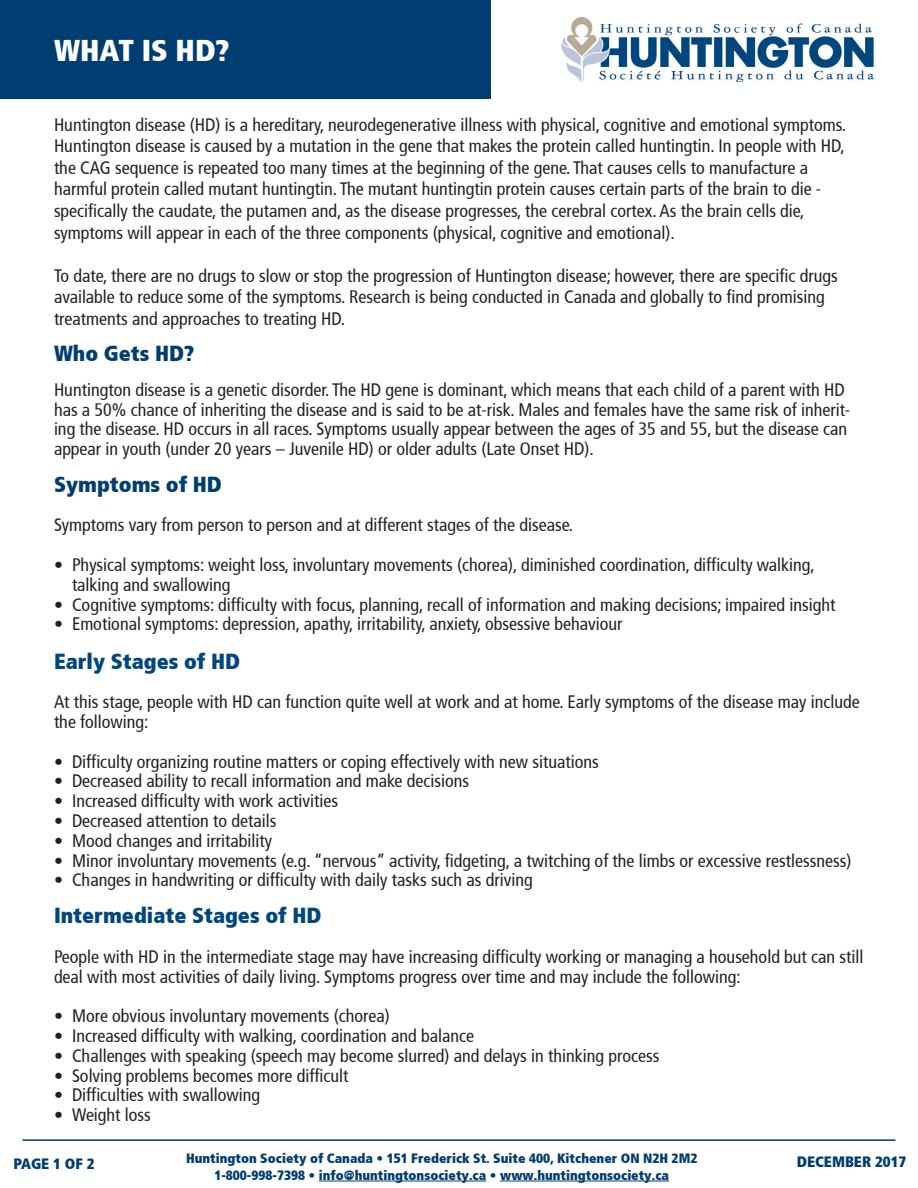
<style>
.page{position:relative;width:918px;height:1188px;background:#fff}
.page>*{position:absolute;margin:0;border:0;box-sizing:border-box;transform-origin:0 0}
.t1{font:900 condensed 30px "Frutiger";color:#fff}
.t2{font:900 condensed 21.75px "Frutiger";color:#00467f}
.t3{font:900 condensed 21.75px "Frutiger";color:#003d71}
.t4{font:condensed 18px/21.6px "Frutiger";color:#231f20}
.t5{font:900 condensed 15px "Frutiger";color:#003d71}
.t6{font:900 condensed 13.5px "Frutiger";color:#003d71}
</style>
<div class="page">
<div style="left:0;top:0;width:490px;height:99px;background:#003d71"></div>
<img style="left:562px;top:18px;width:312px;height:63px">
<hr style="left:319px;top:1181px;width:167px;height:1px;background:#003d71">
<hr style="left:500px;top:1181px;width:169px;height:1px;background:#003d71">
<hr style="left:22px;top:1139px;width:874px;height:2px;background:#003d71">
<p class="t1" style="left:54px;top:33px;width:177px">WHAT IS HD?</p>
<p class="t4" style="left:54px;top:114px;width:794px">Huntington disease (HD) is a hereditary, neurodegenerative illness with physical, cognitive and emotional symptoms.<br>Huntington disease is caused by a mutation in the gene that makes the protein called huntingtin. In people with HD, the CAG sequence is repeated too many times at the beginning of the gene. That causes cells to manufacture a harmful protein called mutant huntingtin. The mutant huntingtin protein causes certain parts of the brain to die - specifically the caudate, the putamen and, as the disease progresses, the cerebral cortex. As the brain cells die, symptoms will appear in each of the three components (physical, cognitive and emotional).</p>
<p class="t4" style="left:54px;top:265px;width:785px">To date, there are no drugs to slow or stop the progression of Huntington disease; however, there are specific drugs available to reduce some of the symptoms. Research is being conducted in Canada and globally to find promising treatments and approaches to treating HD.</p>
<p class="t3" style="left:54px;top:340px;width:142px">Who Gets HD?</p>
<p class="t4" style="left:54px;top:380px;width:798px;line-height:19.8px">Huntington disease is a genetic disorder. The HD gene is dominant, which means that each child of a parent with HD has a 50% chance of inheriting the disease and is said to be at-risk. Males and females have the same risk of inherit&shy;ing the disease. HD occurs in all races. Symptoms usually appear between the ages of 35 and 55, but the disease can appear in youth (under 20 years – Juvenile HD) or older adults (Late Onset HD).</p>
<p class="t3" style="left:54px;top:471px;width:169px">Symptoms of HD</p>
<p class="t4" style="left:54px;top:515px;width:521px">Symptoms vary from person to person and at different stages of the disease.</p>
<p class="t4" style="left:72px;top:555px;width:744px;line-height:19.8px;text-indent:-18px">• Physical symptoms: weight loss, involuntary movements (chorea), diminished coordination, difficulty walking, talking and swallowing</p>
<p class="t4" style="left:54px;top:594px;width:783px">• Cognitive symptoms: difficulty with focus, planning, recall of information and making decisions; impaired insight</p>
<p class="t4" style="left:54px;top:614px;width:570px">• Emotional symptoms: depression, apathy, irritability, anxiety, obsessive behaviour</p>
<p class="t2" style="left:54px;top:648px;width:188px">Early Stages of HD</p>
<p class="t4" style="left:54px;top:692px;width:807px;line-height:19.8px">At this stage, people with HD can function quite well at work and at home. Early symptoms of the disease may include the following:</p>
<p class="t4" style="left:54px;top:751px;width:546px">• Difficulty organizing routine matters or coping effectively with new situations</p>
<p class="t4" style="left:54px;top:770px;width:417px">• Decreased ability to recall information and make decisions</p>
<p class="t4" style="left:54px;top:790px;width:286px">• Increased difficulty with work activities</p>
<p class="t4" style="left:54px;top:810px;width:224px">• Decreased attention to details</p>
<p class="t4" style="left:54px;top:830px;width:220px">• Mood changes and irritability</p>
<p class="t4" style="left:54px;top:850px;width:799px">• Minor involuntary movements (e.g. “nervous” activity, fidgeting, a twitching of the limbs or excessive restlessness)</p>
<p class="t4" style="left:54px;top:869px;width:480px">• Changes in handwriting or difficulty with daily tasks such as driving</p>
<p class="t2" style="left:54px;top:902px;width:269px">Intermediate Stages of HD</p>
<p class="t4" style="left:54px;top:947px;width:811px;line-height:19.8px">People with HD in the intermediate stage may have increasing difficulty working or managing a household but can still deal with most activities of daily living. Symptoms progress over time and may include the following:</p>
<p class="t4" style="left:54px;top:1005px;width:337px">• More obvious involuntary movements (chorea)</p>
<p class="t4" style="left:54px;top:1025px;width:422px">• Increased difficulty with walking, coordination and balance</p>
<p class="t4" style="left:54px;top:1045px;width:607px">• Challenges with speaking (speech may become slurred) and delays in thinking process</p>
<p class="t4" style="left:54px;top:1065px;width:296px">• Solving problems becomes more difficult</p>
<p class="t4" style="left:54px;top:1085px;width:208px">• Difficulties with swallowing</p>
<p class="t4" style="left:54px;top:1104px;width:98px">• Weight loss</p>
<p class="t6" style="left:186px;top:1151px;width:513px">Huntington Society of Canada • 151 Frederick St. Suite 400, Kitchener ON N2H 2M2</p>
<p class="t6" style="left:214px;top:1167px;width:456px">1-800-998-7398 • info@huntingtonsociety.ca • www.huntingtonsociety.ca</p>
<p class="t5" style="left:14px;top:1155px;width:83px">PAGE 1 OF 2</p>
<p class="t5" style="left:797px;top:1153px;width:111px">DECEMBER 2017</p>
</div>
